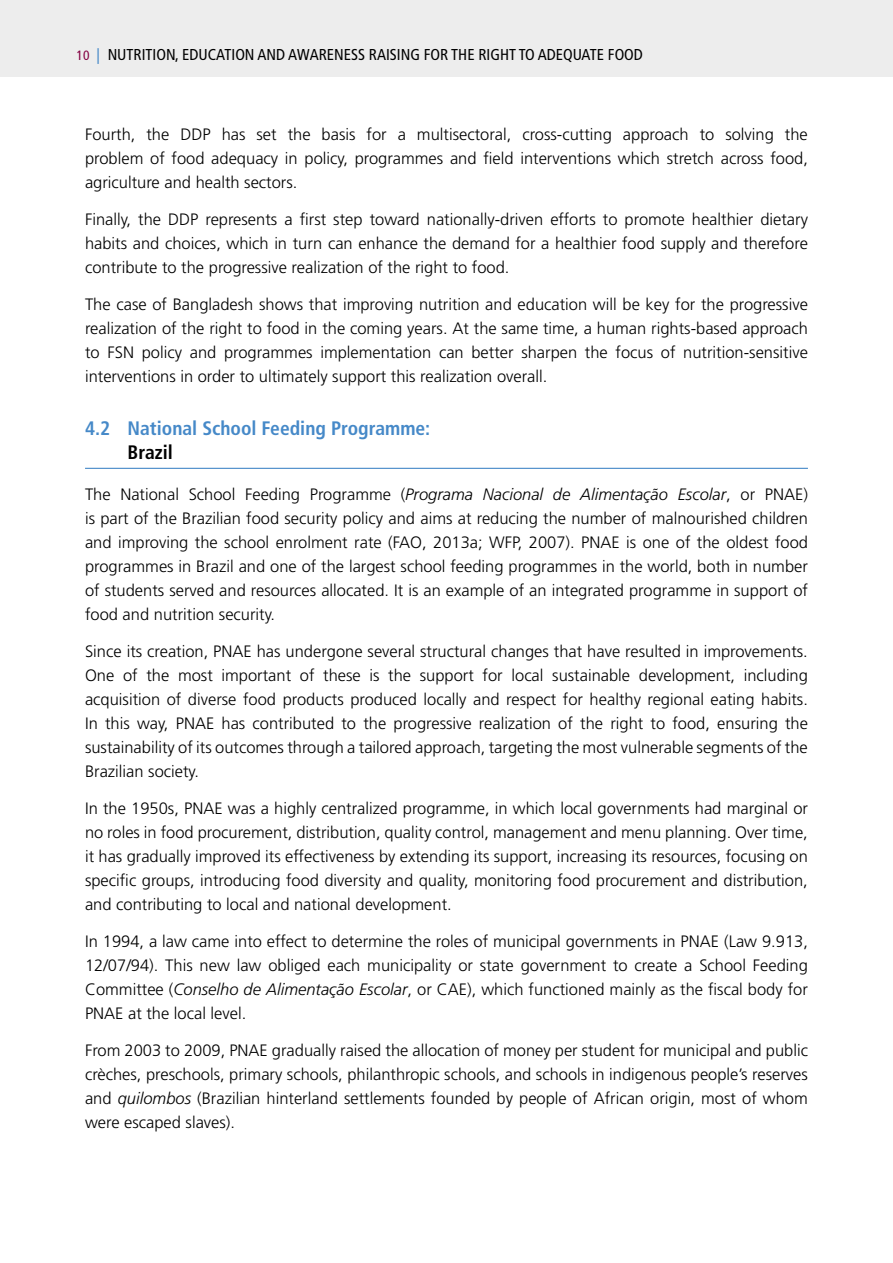
<style>
.page{position:relative;width:893px;height:1263px;background:#fff}
.page>*{position:absolute;margin:0;border:0;box-sizing:border-box;transform-origin:0 0}
.t1{font:700 condensed 19.5px "Frutiger LT Std";color:#4689c8}
.t2{font:700 condensed 19.5px "Frutiger LT Std";color:#000}
.t3{font:300 16.5px/24px "Frutiger LT Std";color:#000;text-align:justify}
.t4{font:condensed 15.75px "Frutiger LT Std";color:#000}
.s1{font-size:13.5px;color:#840042}
.s2{color:#4689c8}
.s3{font-style:italic}
</style>
<div class="page">
<div style="left:0;top:0;width:893px;height:77px;background:#ededed"></div>
<hr style="left:85px;top:468px;width:723px;height:1px;background:#4689c8">
<p class="t4" style="left:77px;top:45px;width:568px"><span class="s1">10</span> <span class="s2">|</span> NUTRITION, EDUCATION AND AWARENESS RAISING FOR THE RIGHT TO ADEQUATE FOOD</p>
<p class="t3" style="left:85px;top:122px;width:724px">Fourth, the DDP has set the basis for a multisectoral, cross-cutting approach to solving the problem of food adequacy in policy, programmes and field interventions which stretch across food, agriculture and health sectors.</p>
<p class="t3" style="left:85px;top:207px;width:724px">Finally, the DDP represents a first step toward nationally-driven efforts to promote healthier dietary habits and choices, which in turn can enhance the demand for a healthier food supply and therefore contribute to the progressive realization of the right to food.</p>
<p class="t3" style="left:85px;top:292px;width:724px">The case of Bangladesh shows that improving nutrition and education will be key for the progressive realization of the right to food in the coming years. At the same time, a human rights-based approach to FSN policy and programmes implementation can better sharpen the focus of nutrition-sensitive interventions in order to ultimately support this realization overall.</p>
<p class="t1" style="left:85px;top:417px;width:347px">4.2 National School Feeding Programme:</p>
<p class="t2" style="left:128px;top:441px;width:47px">Brazil</p>
<p class="t3" style="left:85px;top:483px;width:724px">The National School Feeding Programme (<span class="s3">Programa Nacional de Alimentação Escolar</span>, or PNAE) is part of the Brazilian food security policy and aims at reducing the number of malnourished children and improving the school enrolment rate (FAO, 2013a; WFP, 2007). PNAE is one of the oldest food programmes in Brazil and one of the largest school feeding programmes in the world, both in number of students served and resources allocated. It is an example of an integrated programme in support of food and nutrition security.</p>
<p class="t3" style="left:85px;top:640px;width:724px">Since its creation, PNAE has undergone several structural changes that have resulted in improvements.<br>One of the most important of these is the support for local sustainable development, including acquisition of diverse food products produced locally and respect for healthy regional eating habits.<br>In this way, PNAE has contributed to the progressive realization of the right to food, ensuring the sustainability of its outcomes through a tailored approach, targeting the most vulnerable segments of the Brazilian society.</p>
<p class="t3" style="left:85px;top:796px;width:724px">In the 1950s, PNAE was a highly centralized programme, in which local governments had marginal or no roles in food procurement, distribution, quality control, management and menu planning. Over time, it has gradually improved its effectiveness by extending its support, increasing its resources, focusing on specific groups, introducing food diversity and quality, monitoring food procurement and distribution, and contributing to local and national development.</p>
<p class="t3" style="left:85px;top:929px;width:724px">In 1994, a law came into effect to determine the roles of municipal governments in PNAE (Law 9.913, 12/07/94). This new law obliged each municipality or state government to create a School Feeding Committee (<span class="s3">Conselho de Alimentação Escolar</span>, or CAE), which functioned mainly as the fiscal body for PNAE at the local level.</p>
<p class="t3" style="left:85px;top:1038px;width:724px">From 2003 to 2009, PNAE gradually raised the allocation of money per student for municipal and public crèches, preschools, primary schools, philanthropic schools, and schools in indigenous people’s reserves and <span class="s3">quilombos</span> (Brazilian hinterland settlements founded by people of African origin, most of whom were escaped slaves).</p>
</div>
